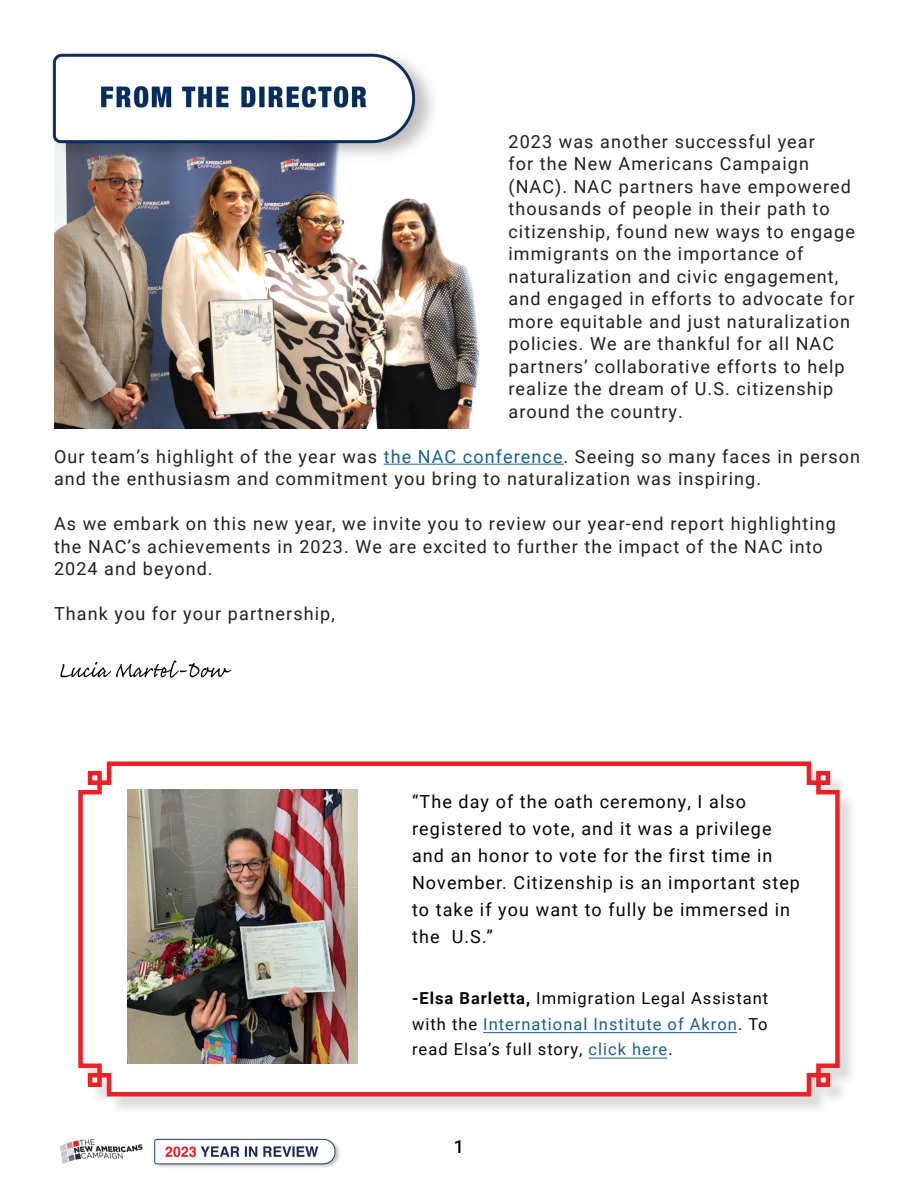
<style>
.page{position:relative;width:918px;height:1188px;background:#fff}
.page>*{position:absolute;margin:0;border:0;box-sizing:border-box;transform-origin:0 0}
.t1{font:18px/22.5px "Roboto";letter-spacing:.06em;color:#231f20}
.t2{font:18px/27px "Roboto";letter-spacing:.06em;color:#040503}
.t3{font:500 18px "Roboto";color:#040503}
.t4{font:16.5px/25.5px "Roboto";letter-spacing:.06em;color:#040503;text-align:justify}
.s1{color:#175d9e}
.s2{font-weight:700}
</style>
<div class="page">
<hr style="left:384px;top:464px;width:180px;height:1px;background:#175d9e">
<img style="left:54px;top:168px;width:426px;height:260px">
<img style="left:52px;top:53px;width:381px;height:115px">
<img style="left:60px;top:1138px;width:280px;height:30px">
<div style="left:81px;top:764px;width:777px;height:351px;background:#231f20;opacity:.15"></div>
<svg style="left:78px;top:761px;width:764px;height:338px"></svg>
<img style="left:128px;top:789px;width:230px;height:275px">
<img style="left:60px;top:660px;width:171px;height:18px">
<hr style="left:483px;top:1032px;width:254px;height:1px;background:#175d9e">
<hr style="left:589px;top:1058px;width:78px;height:1px;background:#175d9e">
<p class="t1" style="left:508px;top:130px;width:348px">2023 was another successful year<br>for the New Americans Campaign (NAC). NAC partners have empowered thousands of people in their path to citizenship, found new ways to engage immigrants on the importance of naturalization and civic engagement, and engaged in efforts to advocate for more equitable and just naturalization policies. We are thankful for all NAC partners’ collaborative efforts to help realize the dream of U.S. citizenship around the country.</p>
<p class="t1" style="left:54px;top:445px;width:808px">Our team’s highlight of the year was <span class="s1">the NAC conference</span>. Seeing so many faces in person and the enthusiasm and commitment you bring to naturalization was inspiring.</p>
<p class="t1" style="left:54px;top:512px;width:784px">As we embark on this new year, we invite you to review our year-end report highlighting the NAC’s achievements in 2023. We are excited to further the impact of the NAC into<br>2024 and beyond.</p>
<p class="t1" style="left:54px;top:602px;width:282px">Thank you for your partnership,</p>
<p class="t2" style="left:412px;top:787px;width:389px">“The day of the oath ceremony, I also registered to vote, and it was a privilege and an honor to vote for the first time in November. Citizenship is an important step to take if you want to fully be immersed in the U.S.”</p>
<p class="t4" style="left:412px;top:985px;width:358px"><span class="s2">-Elsa Barletta,</span> Immigration Legal Assistant with the <span class="s1">International Institute of Akron</span>. To read Elsa’s full story, <span class="s1">click here</span>.</p>
<p class="t3" style="left:454px;top:1134px;width:12px">1</p>
</div>
